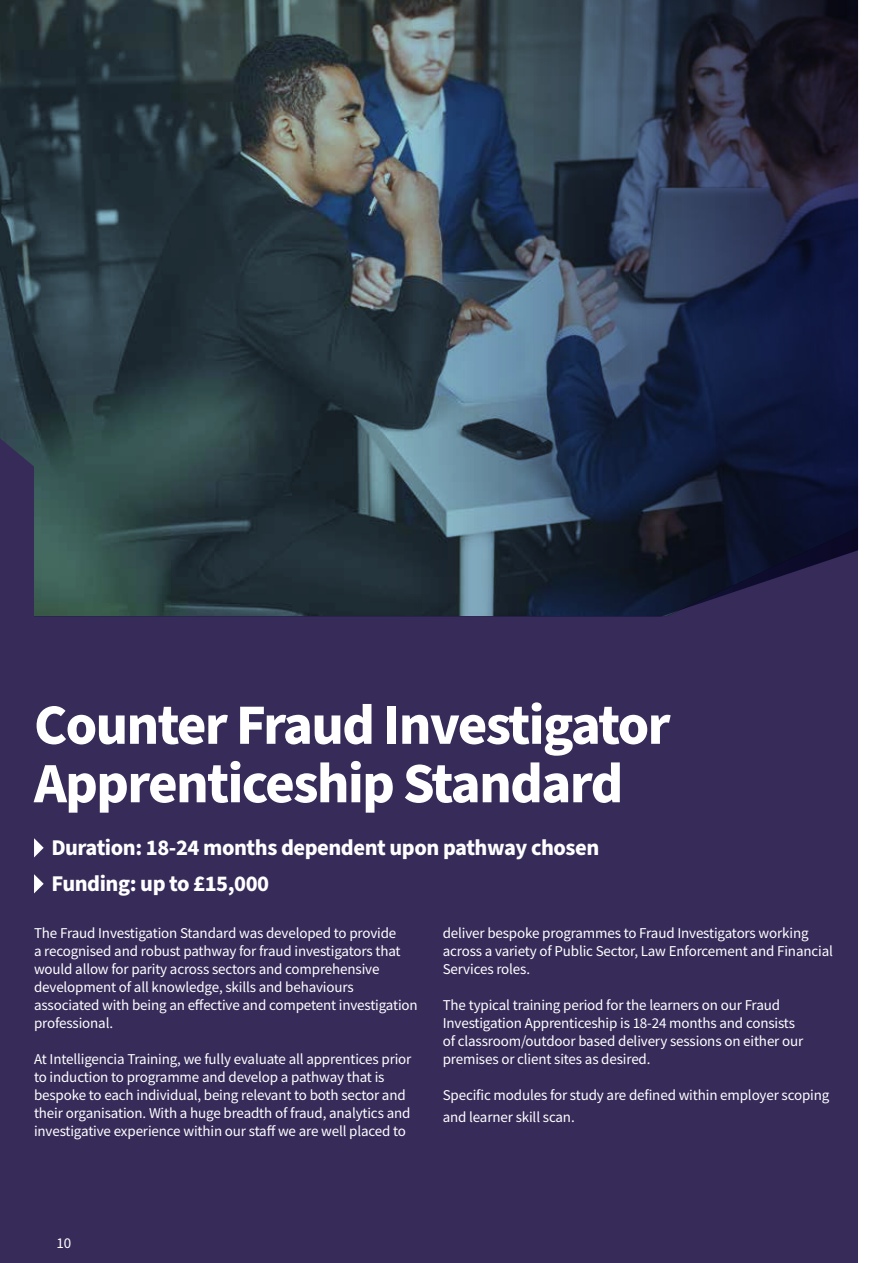
<style>
.page{position:relative;width:893px;height:1263px;background:#fff}
.page>*{position:absolute;margin:0;border:0;box-sizing:border-box;transform-origin:0 0}
.t1{font:700 57px/58.5px "Source Sans Pro";letter-spacing:-.03em;color:#fff}
.t2{font:700 22.5px/36px "Source Sans Pro";letter-spacing:-.02em;color:#fff}
.t3{font:15px/18px "Source Sans Pro";letter-spacing:-.01em;color:#fff}
</style>
<div class="page">
<div style="left:27px;top:370px;width:831px;height:893px;background:#372b5a"></div>
<svg style="left:0;top:0;width:858px;height:617px;background:#2f3e4d"></svg>
<svg style="left:858px;top:0;width:1px;height:550px"></svg>
<div style="left:0;top:438px;width:44px;height:825px;background:#372b5a"></div>
<h1 class="t1" style="left:34px;top:697px;width:638px">Counter Fraud Investigator<br>Apprenticeship Standard</h1>
<h2 class="t2" style="left:51px;top:830px;width:549px">Duration: 18-24 months dependent upon pathway chosen<br>Funding: up to £15,000</h2>
<p class="t3" style="left:34px;top:924px;width:385px">The Fraud Investigation Standard was developed to provide<br>a recognised and robust pathway for fraud investigators that would allow for parity across sectors and comprehensive development of all knowledge, skills and behaviours associated with being an effective and competent investigation professional.</p>
<p class="t3" style="left:34px;top:1050px;width:379px">At Intelligencia Training, we fully evaluate all apprentices prior to induction to programme and develop a pathway that is bespoke to each individual, being relevant to both sector and their organisation. With a huge breadth of fraud, analytics and investigative experience within our staff we are well placed to</p>
<p class="t3" style="left:443px;top:924px;width:392px">deliver bespoke programmes to Fraud Investigators working across a variety of Public Sector, Law Enforcement and Financial<br>Services roles.</p>
<p class="t3" style="left:443px;top:996px;width:362px">The typical training period for the learners on our Fraud Investigation Apprenticeship is 18-24 months and consists of classroom/outdoor based delivery sessions on either our premises or client sites as desired.</p>
<p class="t3" style="left:443px;top:1084px;width:388px;line-height:21.6px">Specific modules for study are defined within employer scoping and learner skill scan.</p>
<p class="t3" style="left:57px;top:1234px;width:16px">10</p>
</div>
